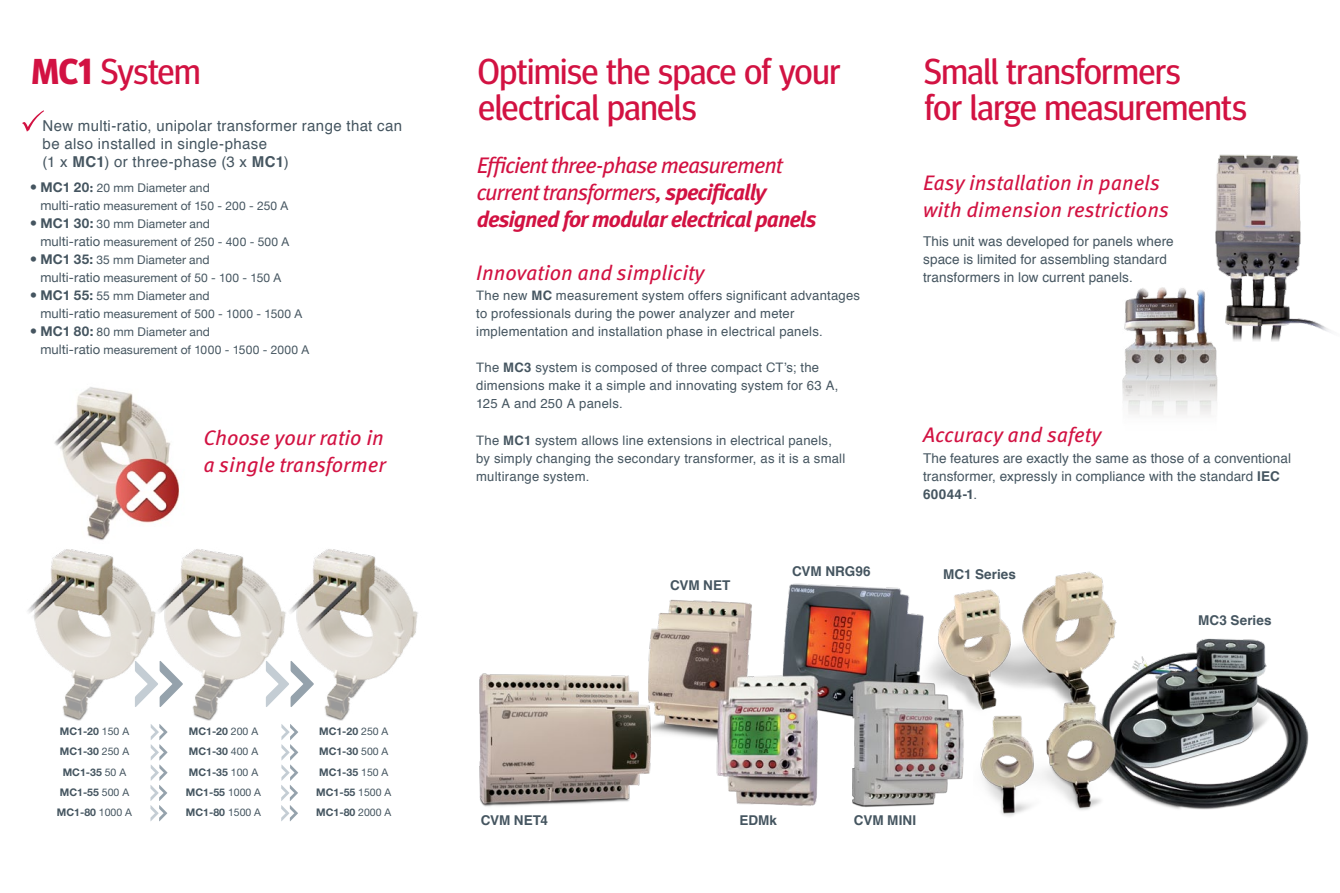
<style>
.page{position:relative;width:1340px;height:893px;background:#fff}
.page>*{position:absolute;margin:0;border:0;box-sizing:border-box;transform-origin:0 0}
.t1{font:36px/36px "Meta Head OT";letter-spacing:-.01em;color:#d21242}
.t2{font:italic 22.5px/27px "Meta Pro";letter-spacing:-.05em;color:#d21242}
.t3{font:italic 21px/27px "Meta Pro";color:#d21242}
.t4{font:15px/18px "Helvetica";letter-spacing:.025em;color:#455560}
.t5{font:13.5px/18px "Helvetica";letter-spacing:.01em;color:#455560}
.t6{font:700 13.5px "Helvetica";letter-spacing:.005em;color:#455560}
.t7{font:13.05px/18px "Helvetica";letter-spacing:.02em;color:#455560}
.t8{font:12px/18px "Helvetica Neue";letter-spacing:.005em;color:#455560}
.t9{font:700 10.5px "Helvetica Neue LT";color:#455560}
.s1{font-weight:700}
.s2{font-family:"Helvetica Neue LT Std";font-weight:700;font-size:13.5px}
.s3{font-family:"Meta Pro";font-weight:700;font-size:13.5px}
.s4{font-size:13.05px}
.s5{font-family:"Helvetica Neue LT";font-weight:700;font-size:13.5px}
.s6{font-weight:400}
</style>
<div class="page">
<img style="left:27px;top:549px;width:108px;height:172px">
<img style="left:135px;top:549px;width:132px;height:172px">
<img style="left:267px;top:549px;width:151px;height:172px">
<img style="left:54px;top:387px;width:125px;height:154px">
<svg style="left:22px;top:110px;width:22px;height:22px"></svg>
<svg style="left:150px;top:724px;width:17px;height:97px"></svg>
<svg style="left:281px;top:724px;width:17px;height:97px"></svg>
<img style="left:1215px;top:154px;width:114px;height:188px">
<img style="left:479px;top:571px;width:830px;height:246px">
<svg style="left:135px;top:661px;width:48px;height:46px"></svg>
<svg style="left:266px;top:661px;width:48px;height:46px"></svg>
<img style="left:1122px;top:282px;width:105px;height:133px">
<h1 class="t1" style="left:32px;top:53px;width:170px"><span class="s1">MC1</span> System</h1>
<p class="t4" style="left:43px;top:117px;width:361px">New multi-ratio, unipolar transformer range that can be also installed in single-phase<br>(1 x <span class="s1">MC1</span>) or three-phase (3 x <span class="s1">MC1</span>)</p>
<p class="t8" style="left:40px;top:179px;width:270px"><span class="s2">MC1 20</span><span class="s3">:</span> 20 mm Diameter and<br><span class="s4">multi-ratio</span> measurement of 150 - 200 - 250 A <span class="s5">MC1 30:</span> 30 mm Diameter and<br><span class="s4">multi-ratio</span> measurement of 250 - 400 - 500 A <span class="s5">MC1 35:</span> 35 mm Diameter and<br><span class="s4">multi-ratio</span> measurement of 50 - 100 - 150 A <span class="s5">MC1 55:</span> 55 mm Diameter and<br><span class="s4">multi-ratio</span> measurement of 500 - 1000 - 1500 A <span class="s5">MC1 80:</span> 80 mm Diameter and<br><span class="s4">multi-ratio</span> measurement of 1000 - 1500 - 2000 A</p>
<h3 class="t3" style="left:203px;top:423px;width:184px">Choose your ratio in a single transformer</h3>
<p class="t9" style="left:60px;top:725px;width:71px">MC1-20 <span class="s6">150 A</span></p>
<p class="t9" style="left:189px;top:725px;width:71px">MC1-20 <span class="s6">200 A</span></p>
<p class="t9" style="left:319px;top:725px;width:71px">MC1-20 <span class="s6">250 A</span></p>
<p class="t9" style="left:60px;top:745px;width:71px">MC1-30 <span class="s6">250 A</span></p>
<p class="t9" style="left:189px;top:745px;width:71px">MC1-30 <span class="s6">400 A</span></p>
<p class="t9" style="left:319px;top:745px;width:71px">MC1-30 <span class="s6">500 A</span></p>
<p class="t9" style="left:63px;top:765px;width:65px">MC1-35 <span class="s6">50 A</span></p>
<p class="t9" style="left:189px;top:765px;width:71px">MC1-35 <span class="s6">100 A</span></p>
<p class="t9" style="left:319px;top:765px;width:71px">MC1-35 <span class="s6">150 A</span></p>
<p class="t9" style="left:60px;top:786px;width:71px">MC1-55 <span class="s6">500 A</span></p>
<p class="t9" style="left:186px;top:786px;width:77px">MC1-55 <span class="s6">1000 A</span></p>
<p class="t9" style="left:316px;top:786px;width:77px">MC1-55 <span class="s6">1500 A</span></p>
<p class="t9" style="left:57px;top:806px;width:77px">MC1-80 <span class="s6">1000 A</span></p>
<p class="t9" style="left:186px;top:806px;width:77px">MC1-80 <span class="s6">1500 A</span></p>
<p class="t9" style="left:316px;top:806px;width:77px">MC1-80 <span class="s6">2000 A</span></p>
<h1 class="t1" style="left:477px;top:53px;width:364px">Optimise the space of your electrical panels</h1>
<h1 class="t1" style="left:923px;top:53px;width:325px">Small transformers<br>for large measurements</h1>
<h2 class="t2" style="left:476px;top:150px;width:341px">Efficient three-phase measurement current transformers, <span class="s1">specifically designed for modular electrical panels</span></h2>
<h3 class="t3" style="left:476px;top:258px;width:230px">Innovation and simplicity</h3>
<p class="t7" style="left:476px;top:287px;width:385px">The new <span class="s1">MC</span> measurement system offers significant advantages to professionals during the power analyzer and meter implementation and installation phase in electrical panels.</p>
<p class="t7" style="left:476px;top:359px;width:364px">The <span class="s1">MC3</span> system is composed of three compact CT’s; the dimensions make it a simple and innovating system for 63 A,<br>125 A and 250 A panels.</p>
<p class="t7" style="left:476px;top:431px;width:370px">The <span class="s1">MC1</span> system allows line extensions in electrical panels, by simply changing the secondary transformer, as it is a small multirange system.</p>
<h3 class="t3" style="left:923px;top:420px;width:180px">Accuracy and safety</h3>
<h3 class="t3" style="left:923px;top:168px;width:247px">Easy installation in panels with dimension restrictions</h3>
<p class="t5" style="left:923px;top:233px;width:252px">This unit was developed for panels where space is limited for assembling standard transformers in low current panels.</p>
<p class="t5" style="left:923px;top:449px;width:369px">The features are exactly the same as those of a conventional transformer, expressly in compliance with the standard <span class="s1">IEC<br>60044-1</span>.</p>
<p class="t6" style="left:670px;top:574px;width:62px">CVM NET</p>
<p class="t6" style="left:792px;top:560px;width:80px">CVM NRG96</p>
<p class="t6" style="left:943px;top:564px;width:75px">MC1 Series</p>
<p class="t6" style="left:480px;top:809px;width:69px">CVM NET4</p>
<p class="t6" style="left:739px;top:809px;width:39px">EDMk</p>
<p class="t6" style="left:854px;top:809px;width:64px">CVM MINI</p>
<p class="t6" style="left:1198px;top:610px;width:75px">MC3 Series</p>
</div>
